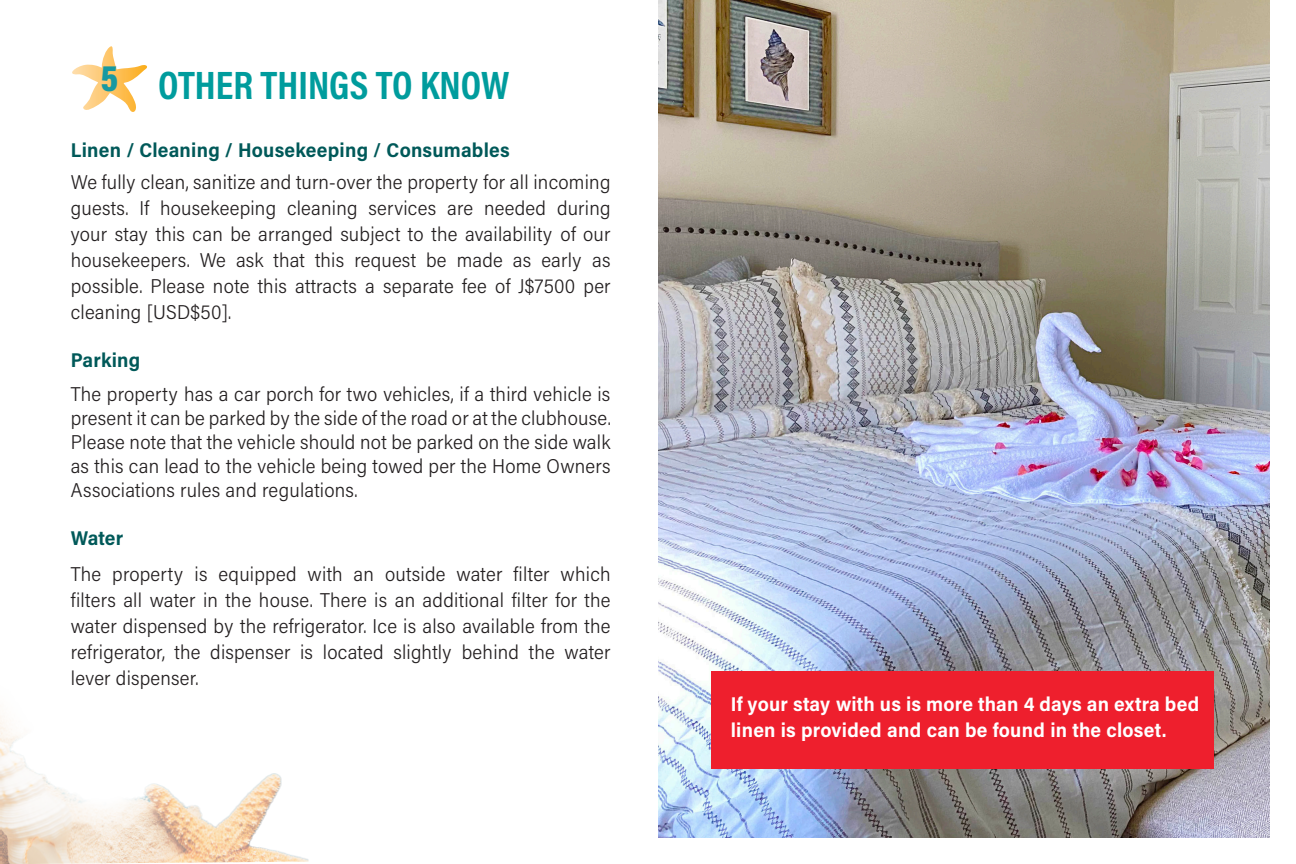
<style>
.page{position:relative;width:1296px;height:864px;background:#fff}
.page>*{position:absolute;margin:0;border:0;box-sizing:border-box;transform-origin:0 0}
.t1{font:40px "Acumin Variable Concept";color:#009c9d}
.t2{font:37.6px "Acumin Variable Concept";color:#1799a1}
.t3{font:20px/26px "Acumin Variable Concept";letter-spacing:.01em;color:#231f20;text-align:justify}
.t4{font:20px/26px "Acumin Variable Concept";letter-spacing:.01em;color:#fff}
.t5{font:20px "Acumin Variable Concept";letter-spacing:.01em;color:#005959}
</style>
<div class="page">
<img style="left:659px;top:0;width:611px;height:837px">
<svg style="left:72px;top:46px;width:75px;height:66px"></svg>
<div style="left:711px;top:671px;width:503px;height:98px;background:#ee1f2d"></div>
<img style="left:0;top:715px;width:309px;height:149px">
<p class="t2" style="left:101px;top:52px;width:19px">5</p>
<p class="t1" style="left:158px;top:57px;width:353px">OTHER THINGS TO KNOW</p>
<p class="t5" style="left:71px;top:137px;width:440px">Linen / Cleaning / Housekeeping / Consumables</p>
<p class="t3" style="left:71px;top:169px;width:541px">We fully clean, sanitize and turn-over the property for all incoming guests. If housekeeping cleaning services are needed during your stay this can be arranged subject to the availability of our housekeepers. We ask that this request be made as early as possible. Please note this attracts a separate fee of J$7500 per cleaning [USD$50].</p>
<p class="t5" style="left:71px;top:347px;width:71px">Parking</p>
<p class="t3" style="left:71px;top:382px;width:541px;line-height:24px">The property has a car porch for two vehicles, if a third vehicle is present it can be parked by the side of the road or at the clubhouse.<br>Please note that the vehicle should not be parked on the side walk as this can lead to the vehicle being towed per the Home Owners Associations rules and regulations.</p>
<p class="t5" style="left:71px;top:525px;width:54px">Water</p>
<p class="t3" style="left:71px;top:561px;width:541px">The property is equipped with an outside water filter which filters all water in the house. There is an additional filter for the water dispensed by the refrigerator. Ice is also available from the refrigerator, the dispenser is located slightly behind the water lever dispenser.</p>
<p class="t4" style="left:731px;top:690px;width:470px">If your stay with us is more than 4 days an extra bed linen is provided and can be found in the closet.</p>
</div>
